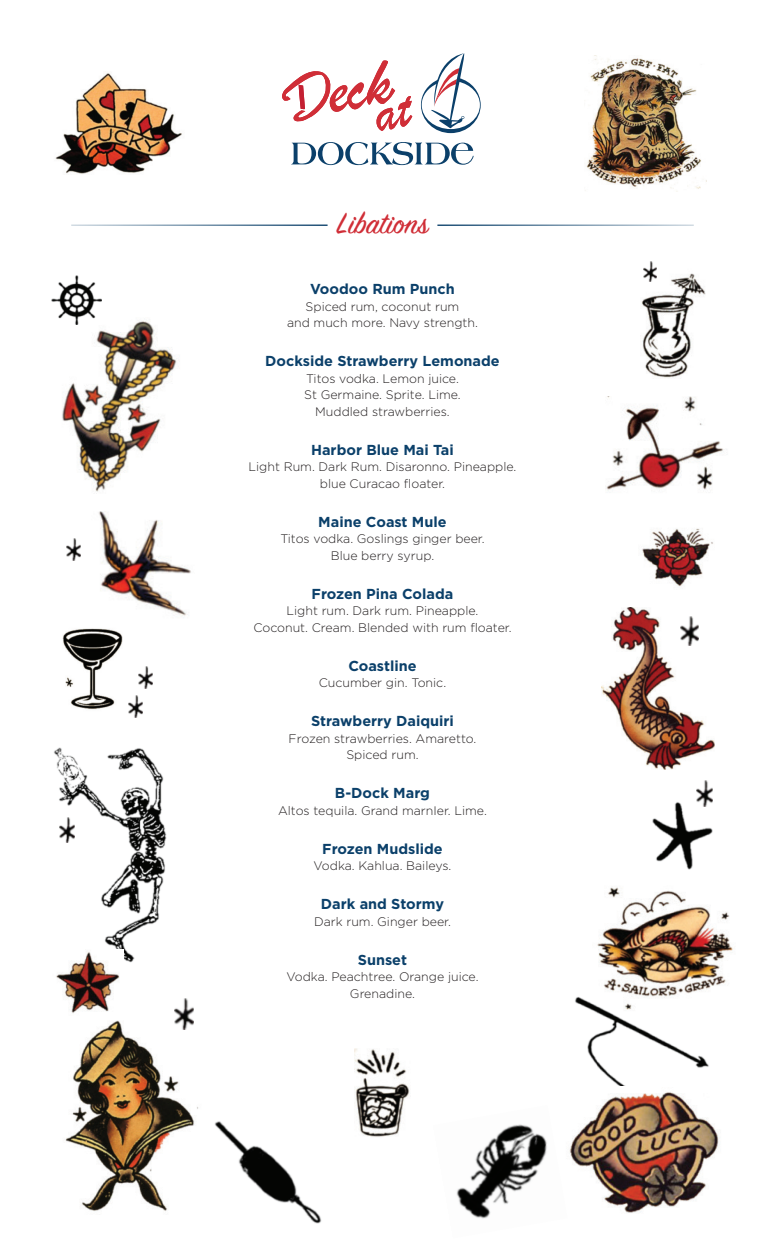
<style>
.page{position:relative;width:765px;height:1260px;background:#fff}
.page>*{position:absolute;margin:0;border:0;box-sizing:border-box;transform-origin:0 0}
.t1{font:33px "Sign Painter House Script";color:#d02e37}
.t2{font:700 14.5px "Gotham";color:#0b406a}
.t3{font:300 12.38px/16.5px "Gotham";color:#231f20;text-align:center}
</style>
<div class="page">
<svg style="left:282px;top:60px;width:130px;height:71px"></svg>
<svg style="left:291px;top:142px;width:183px;height:23px"></svg>
<svg style="left:421px;top:53px;width:60px;height:80px"></svg>
<img style="left:62px;top:321px;width:115px;height:171px">
<img style="left:99px;top:512px;width:92px;height:104px">
<img style="left:214px;top:1121px;width:108px;height:103px">
<img style="left:606px;top:396px;width:118px;height:95px">
<img style="left:601px;top:607px;width:114px;height:163px">
<img style="left:569px;top:1092px;width:150px;height:121px">
<img style="left:55px;top:73px;width:127px;height:101px">
<img style="left:642px;top:528px;width:71px;height:59px">
<img style="left:65px;top:1020px;width:133px;height:191px">
<img style="left:597px;top:887px;width:136px;height:99px">
<img style="left:52px;top:275px;width:50px;height:50px">
<img style="left:355px;top:1048px;width:55px;height:89px">
<img style="left:54px;top:747px;width:113px;height:216px">
<img style="left:586px;top:58px;width:115px;height:131px">
<img style="left:67px;top:539px;width:13px;height:21px">
<img style="left:129px;top:696px;width:13px;height:22px">
<img style="left:139px;top:667px;width:13px;height:22px">
<img style="left:575px;top:962px;width:138px;height:123px">
<img style="left:54px;top:949px;width:70px;height:64px">
<img style="left:652px;top:798px;width:61px;height:72px">
<img style="left:63px;top:628px;width:59px;height:82px">
<img style="left:680px;top:617px;width:18px;height:29px">
<img style="left:696px;top:781px;width:16px;height:25px">
<img style="left:641px;top:269px;width:64px;height:109px">
<img style="left:644px;top:261px;width:13px;height:21px">
<img style="left:59px;top:817px;width:16px;height:26px">
<img style="left:174px;top:999px;width:19px;height:31px">
<img style="left:456px;top:1124px;width:91px;height:95px">
<hr style="left:437px;top:225px;width:257px;height:1px;background:#0b406a">
<hr style="left:71px;top:225px;width:257px;height:1px;background:#0b406a">
<h1 class="t1" style="left:337px;top:203px;width:93px">Libations</h1>
<p class="t2" style="left:310px;top:281px;width:146px">Voodoo Rum Punch</p>
<p class="t3" style="left:287px;top:298px;width:192px">Spiced rum, coconut rum<br>and much more. Navy strength.</p>
<p class="t2" style="left:265px;top:353px;width:236px">Dockside Strawberry Lemonade</p>
<p class="t3" style="left:304px;top:370px;width:158px">Titos vodka. Lemon juice.<br>St Germaine. Sprite. Lime.<br>Muddled strawberries.</p>
<p class="t2" style="left:311px;top:441px;width:144px">Harbor Blue Mai Tai</p>
<p class="t3" style="left:249px;top:459px;width:269px">Light Rum. Dark Rum. Disaronno. Pineapple. blue Curacao floater.</p>
<p class="t2" style="left:318px;top:513px;width:130px">Maine Coast Mule</p>
<p class="t3" style="left:280px;top:531px;width:206px">Titos vodka. Goslings ginger beer.<br>Blue berry syrup.</p>
<p class="t2" style="left:312px;top:585px;width:143px">Frozen Pina Colada</p>
<p class="t3" style="left:253px;top:603px;width:260px">Light rum. Dark rum. Pineapple.<br>Coconut. Cream. Blended with rum floater.</p>
<p class="t2" style="left:348px;top:657px;width:70px">Coastline</p>
<p class="t3" style="left:319px;top:675px;width:129px">Cucumber gin. Tonic.</p>
<p class="t2" style="left:311px;top:713px;width:144px">Strawberry Daiquiri</p>
<p class="t3" style="left:289px;top:730px;width:189px">Frozen strawberries. Amaretto.<br>Spiced rum.</p>
<p class="t2" style="left:335px;top:785px;width:97px">B-Dock Marg</p>
<p class="t3" style="left:278px;top:802px;width:210px">Altos tequila. Grand marnIer. Lime.</p>
<p class="t2" style="left:322px;top:840px;width:122px">Frozen Mudslide</p>
<p class="t3" style="left:314px;top:858px;width:139px">Vodka. Kahlua. Baileys.</p>
<p class="t2" style="left:321px;top:896px;width:125px">Dark and Stormy</p>
<p class="t3" style="left:314px;top:913px;width:138px">Dark rum. Ginger beer.</p>
<p class="t2" style="left:358px;top:951px;width:51px">Sunset</p>
<p class="t3" style="left:286px;top:969px;width:194px">Vodka. Peachtree. Orange juice.<br>Grenadine.</p>
</div>
